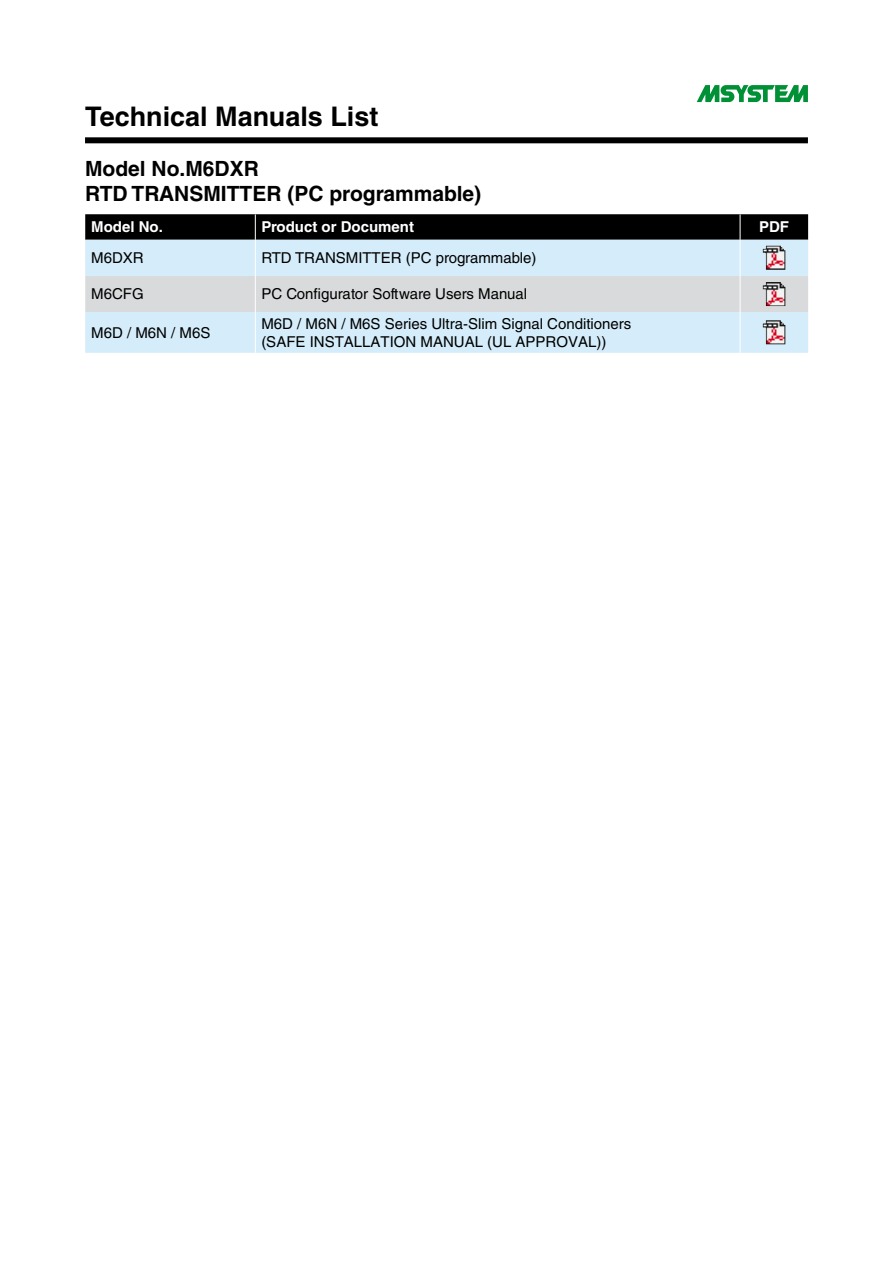
<style>
.page{position:relative;width:893px;height:1263px;background:#fff}
.page>*{position:absolute;margin:0;border:0;box-sizing:border-box;transform-origin:0 0}
.t1{font:700 27px "Helvetica LT Std";color:#000}
.t2{font:700 21px/25.2px "Helvetica LT Std";color:#000}
.t3{font:15px/18px "Helvetica LT Std";color:#000}
.t4{font:700 15px "Helvetica LT Std";color:#fff}
</style>
<div class="page">
<div style="left:85px;top:240px;width:723px;height:113px;background:#d5edfa"></div>
<div style="left:85px;top:276px;width:723px;height:36px;background:#d9dadb"></div>
<svg style="left:85px;top:214px;width:723px;height:26px;background:#060707"></svg>
<hr style="left:255px;top:240px;width:1px;height:36px;background:#fff">
<hr style="left:740px;top:240px;width:1px;height:36px;background:#fff">
<hr style="left:255px;top:276px;width:1px;height:36px;background:#fff">
<hr style="left:740px;top:276px;width:1px;height:36px;background:#fff">
<hr style="left:255px;top:312px;width:1px;height:41px;background:#fff">
<hr style="left:740px;top:312px;width:1px;height:41px;background:#fff">
<img style="left:763px;top:246px;width:22px;height:24px">
<img style="left:763px;top:282px;width:22px;height:24px">
<img style="left:763px;top:320px;width:22px;height:24px">
<div style="left:85px;top:137px;width:723px;height:6px;background:#000"></div>
<svg style="left:697px;top:85px;width:111px;height:17px"></svg>
<h1 class="t1" style="left:85px;top:100px;width:295px">Technical Manuals List</h1>
<h2 class="t2" style="left:85px;top:156px;width:398px">Model No.M6DXR<br>RTD TRANSMITTER (PC programmable)</h2>
<p class="t4" style="left:91px;top:218px;width:73px">Model No.</p>
<p class="t4" style="left:261px;top:218px;width:154px">Product or Document</p>
<p class="t4" style="left:759px;top:218px;width:32px">PDF</p>
<p class="t3" style="left:91px;top:249px;width:54px">M6DXR</p>
<p class="t3" style="left:261px;top:249px;width:277px">RTD TRANSMITTER (PC programmable)</p>
<p class="t3" style="left:91px;top:285px;width:54px">M6CFG</p>
<p class="t3" style="left:261px;top:285px;width:267px">PC Configurator Software Users Manual</p>
<p class="t3" style="left:91px;top:323px;width:121px">M6D / M6N / M6S</p>
<p class="t3" style="left:261px;top:314px;width:372px">M6D / M6N / M6S Series Ultra-Slim Signal Conditioners (SAFE INSTALLATION MANUAL (UL APPROVAL))</p>
</div>
